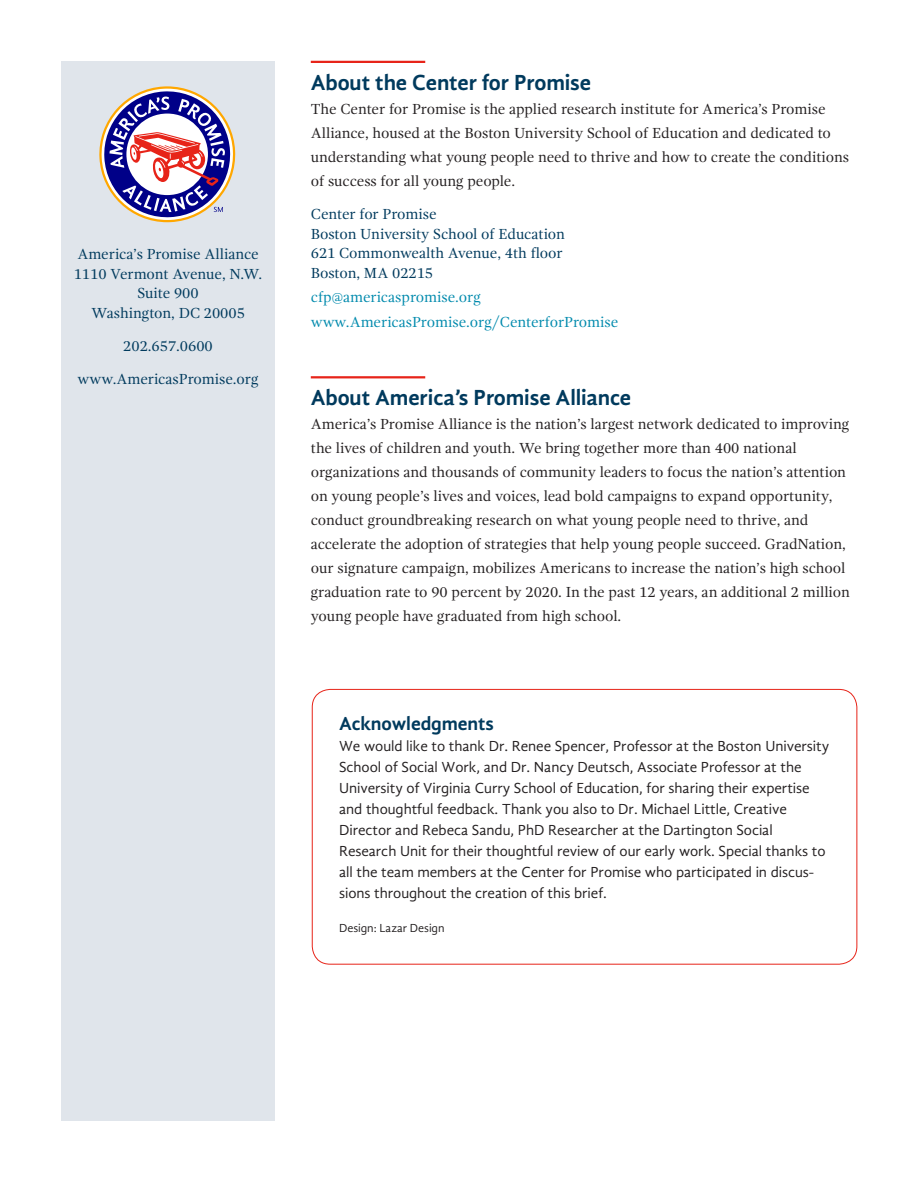
<style>
.page{position:relative;width:918px;height:1188px;background:#fff}
.page>*{position:absolute;margin:0;border:0;box-sizing:border-box;transform-origin:0 0}
.t1{font:700 22.5px "Gandhi Sans";letter-spacing:-.005em;color:#003a5d}
.t2{font:700 19.5px "Gandhi Sans";letter-spacing:-.005em;color:#003a5d}
.t3{font:15px/24px "Gandhi Serif";letter-spacing:-.005em;color:#231f20}
.t4{font:15px/21px "Gandhi Sans";letter-spacing:-.005em;color:#231f20}
.t5{font:15px/19.5px "Gandhi Serif";letter-spacing:-.005em;color:#003a5d;text-align:center}
.t6{font:15px/24.9px "Gandhi Serif";letter-spacing:-.005em;color:#008aad}
.t7{font:12px "Gandhi Sans";letter-spacing:-.005em;color:#231f20}
.s1{font-size:12px}
</style>
<div class="page">
<div style="left:61px;top:61px;width:213px;height:1059px;background:#e0e5eb"></div>
<svg style="left:99px;top:86px;width:136px;height:136px"></svg>
<hr style="left:311px;top:61px;width:114px;height:2px;background:#e72419">
<hr style="left:311px;top:376px;width:114px;height:2px;background:#e72419">
<div style="left:312px;top:689px;width:545px;height:276px;border:1px solid #e72419;border-radius:18px"></div>
<p class="t5" style="left:74px;top:244px;width:190px">America’s Promise Alliance<br>1110 Vermont Avenue, N.W.<br>Suite 900<br>Washington, DC 20005</p>
<p class="t5" style="left:123px;top:336px;width:91px">202.657.0600</p>
<p class="t5" style="left:77px;top:369px;width:183px">www.AmericasPromise.org</p>
<h1 class="t1" style="left:311px;top:69px;width:282px">About the Center for Promise</h1>
<p class="t3" style="left:311px;top:97px;width:540px">The Center for Promise is the applied research institute for America’s Promise Alliance, housed at the Boston University School of Education and dedicated to understanding what young people need to thrive and how to create the conditions of success for all young people.</p>
<p class="t5" style="left:311px;top:204px;width:256px;text-align:left">Center for Promise<br>Boston University School of Education<br>621 Commonwealth Avenue, 4th floor<br>Boston, MA 02215</p>
<p class="t6" style="left:311px;top:285px;width:309px">cfp<span class="s1">@</span>americaspromise.org www.AmericasPromise.org/CenterforPromise</p>
<h1 class="t1" style="left:311px;top:385px;width:322px">About America’s Promise Alliance</h1>
<p class="t3" style="left:311px;top:412px;width:541px">America’s Promise Alliance is the nation’s largest network dedicated to improving the lives of children and youth. We bring together more than 400 national organizations and thousands of community leaders to focus the nation’s attention on young people’s lives and voices, lead bold campaigns to expand opportunity, conduct groundbreaking research on what young people need to thrive, and accelerate the adoption of strategies that help young people succeed. GradNation, our signature campaign, mobilizes Americans to increase the nation’s high school graduation rate to 90 percent by 2020. In the past 12 years, an additional 2 million young people have graduated from high school.</p>
<h2 class="t2" style="left:339px;top:713px;width:156px">Acknowledgments</h2>
<p class="t4" style="left:339px;top:736px;width:492px">We would like to thank Dr. Renee Spencer, Professor at the Boston University School of Social Work, and Dr. Nancy Deutsch, Associate Professor at the University of Virginia Curry School of Education, for sharing their expertise and thoughtful feedback. Thank you also to Dr. Michael Little, Creative Director and Rebeca Sandu, PhD Researcher at the Dartington Social Research Unit for their thoughtful review of our early work. Special thanks to all the team members at the Center for Promise who participated in discus&shy;sions throughout the creation of this brief.</p>
<p class="t7" style="left:339px;top:921px;width:107px">Design: Lazar Design</p>
</div>
